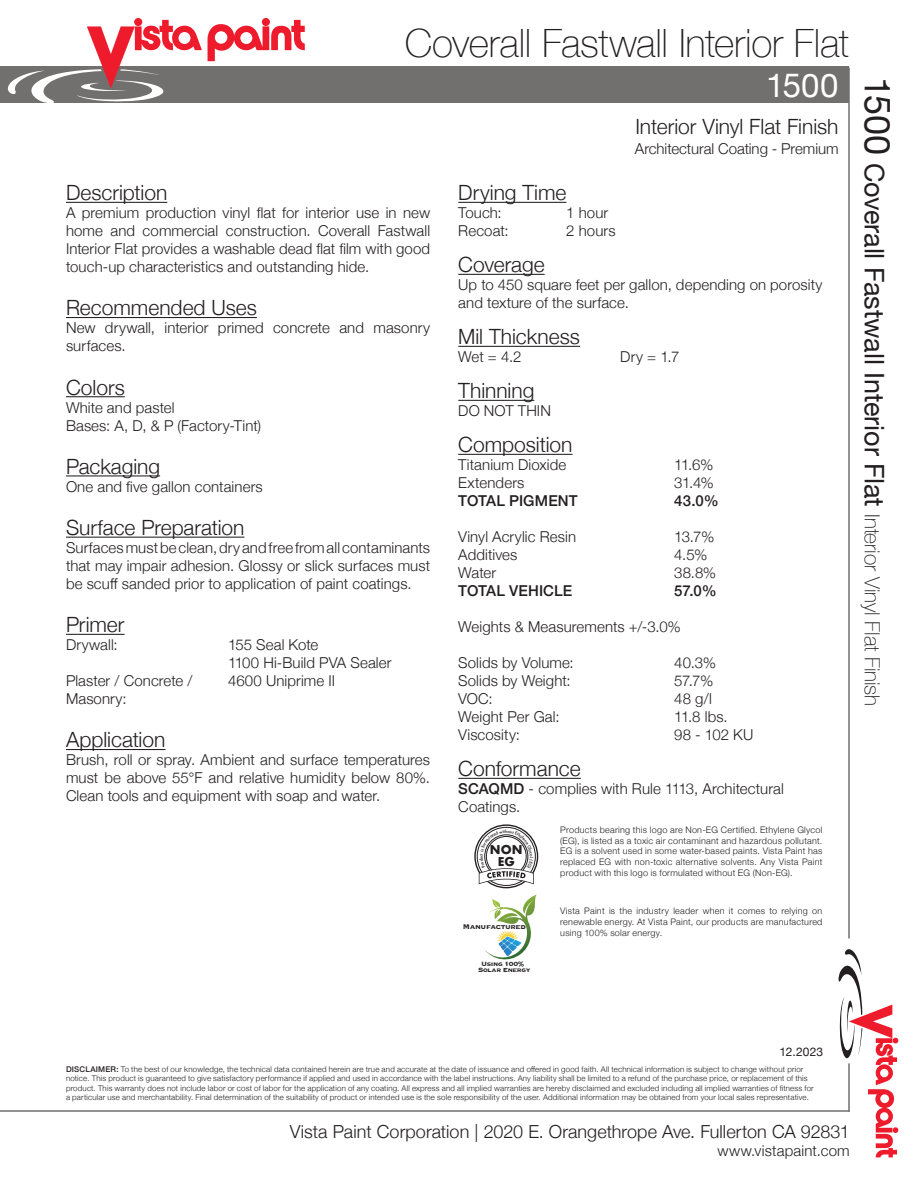
<style>
.page{position:relative;width:918px;height:1188px;background:#fff}
.page>*{position:absolute;margin:0;border:0;box-sizing:border-box;transform-origin:0 0}
.t1{font:100 39px "Helvetica Neue";letter-spacing:-.01em;color:#231f20}
.t2{font:33px "Helvetica Neue";color:#fff}
.t3{font:27px "Helvetica Neue";letter-spacing:-.005em;color:#231f20}
.t4{font:300 21px "Helvetica Neue";color:#231f20}
.t5{font:300 18px "Helvetica Neue";letter-spacing:.005em;color:#231f20}
.t6{font:300 15px/18px "Helvetica Neue";letter-spacing:.005em;color:#231f20;text-align:justify}
.t7{font:500 15px "Helvetica Neue";letter-spacing:.005em;color:#231f20}
.t8{font:12px "Helvetica Neue";letter-spacing:.005em;color:#231f20}
.t9{font:700 11.85px/11.4px "Futura";color:#231f20;text-align:center}
.t10{font:300 9px/10.8px "Helvetica Neue";letter-spacing:.03em;color:#231f20;text-align:justify}
.t11{font:700 8.85px "Copperplate";letter-spacing:-.05em;color:#231f20}
.t12{font:700 8.7px "Copperplate";letter-spacing:-.05em;color:#231f20}
.t13{font:700 7.95px/6.3px "Copperplate";letter-spacing:-.05em;color:#231f20;text-align:center}
.t14{font:300 7.8px/9.4px "Helvetica Neue";letter-spacing:.025em;color:#231f20}
.t15{font:500 4.35px "Futura";color:#231f20}
.s1{font-size:36px}
.s2{font-weight:100;font-size:21px}
.s3{font-weight:500}
</style>
<div class="page">
<hr style="left:458px;top:202px;width:108px;height:1px;background:#231f20">
<hr style="left:458px;top:274px;width:87px;height:1px;background:#231f20">
<hr style="left:458px;top:346px;width:122px;height:1px;background:#231f20">
<hr style="left:458px;top:400px;width:76px;height:1px;background:#231f20">
<hr style="left:458px;top:454px;width:115px;height:1px;background:#231f20">
<hr style="left:458px;top:778px;width:123px;height:1px;background:#231f20">
<div style="left:0;top:66px;width:849px;height:37px;background:#71706e"></div>
<svg style="left:208px;top:20px;width:97px;height:41px"></svg>
<svg style="left:8px;top:20px;width:194px;height:83px"></svg>
<svg style="left:839px;top:949px;width:59px;height:208px"></svg>
<hr style="left:848px;top:68px;width:2px;height:871px;background:#71706e">
<hr style="left:0;top:1110px;width:850px;height:2px;background:#71706e">
<hr style="left:848px;top:1063px;width:2px;height:49px;background:#71706e">
<hr style="left:66px;top:202px;width:101px;height:1px;background:#231f20">
<hr style="left:66px;top:317px;width:191px;height:1px;background:#231f20">
<hr style="left:66px;top:396px;width:59px;height:1px;background:#231f20">
<hr style="left:66px;top:475px;width:94px;height:1px;background:#231f20">
<hr style="left:66px;top:537px;width:178px;height:1px;background:#231f20">
<hr style="left:66px;top:634px;width:59px;height:1px;background:#231f20">
<hr style="left:66px;top:749px;width:100px;height:1px;background:#231f20">
<svg style="left:484px;top:894px;width:53px;height:66px"></svg>
<div style="left:460px;top:924px;width:66px;height:8px;background:#fff;border-radius:3px"></div>
<div style="left:474px;top:824px;width:64px;height:64px;border:1px solid #231f20;border-radius:50%"></div>
<div style="left:477px;top:827px;width:59px;height:59px;border:1px solid #231f20;border-radius:50%"></div>
<svg style="left:479px;top:830px;width:55px;height:54px"></svg>
<p class="t1" style="left:405px;top:13px;width:446px">Coverall Fastwall Interior Flat</p>
<p class="t2" style="left:766px;top:62px;width:74px">1500</p>
<p class="t3" style="left:894px;top:77px;width:631px;rotate:90deg"><span class="s1">1500</span> Coverall Fastwall Interior Flat <span class="s2">Interior Vinyl Flat Finish</span></p>
<p class="t4" style="left:635px;top:110px;width:205px">Interior Vinyl Flat Finish</p>
<p class="t6" style="left:635px;top:139px;width:205px">Architectural Coating - Premium</p>
<p class="t4" style="left:66px;top:176px;width:103px">Description</p>
<p class="t6" style="left:66px;top:203px;width:366px">A premium production vinyl flat for interior use in new home and commercial construction. Coverall Fastwall Interior Flat provides a washable dead flat film with good</p>
<p class="t6" style="left:66px;top:257px;width:305px">touch-up characteristics and outstanding hide.</p>
<p class="t4" style="left:66px;top:291px;width:192px">Recommended Uses</p>
<p class="t6" style="left:66px;top:318px;width:366px">New drywall, interior primed concrete and masonry surfaces.</p>
<p class="t4" style="left:66px;top:370px;width:60px">Colors</p>
<p class="t6" style="left:66px;top:397px;width:110px">White and pastel</p>
<p class="t6" style="left:66px;top:415px;width:197px">Bases: A, D, &amp; P (Factory-Tint)</p>
<p class="t4" style="left:66px;top:449px;width:96px">Packaging</p>
<p class="t6" style="left:66px;top:476px;width:198px">One and five gallon containers</p>
<p class="t4" style="left:66px;top:511px;width:180px">Surface Preparation</p>
<p class="t6" style="left:66px;top:538px;width:366px">Surfaces must be clean, dry and free from all contaminants that may impair adhesion. Glossy or slick surfaces must be scuff sanded prior to application of paint coatings.</p>
<p class="t4" style="left:66px;top:608px;width:60px">Primer</p>
<p class="t6" style="left:66px;top:635px;width:53px">Drywall:</p>
<p class="t6" style="left:228px;top:635px;width:92px">155 Seal Kote</p>
<p class="t6" style="left:228px;top:653px;width:165px">1100 Hi-Build PVA Sealer</p>
<p class="t6" style="left:66px;top:671px;width:128px">Plaster / Concrete /</p>
<p class="t6" style="left:228px;top:671px;width:109px">4600 Uniprime II</p>
<p class="t6" style="left:66px;top:689px;width:62px">Masonry:</p>
<p class="t4" style="left:66px;top:723px;width:101px">Application</p>
<p class="t6" style="left:66px;top:750px;width:366px">Brush, roll or spray. Ambient and surface temperatures must be above 55°F and relative humidity below 80%.<br>Clean tools and equipment with soap and water.</p>
<p class="t4" style="left:458px;top:176px;width:110px">Drying Time</p>
<p class="t6" style="left:458px;top:203px;width:45px">Touch:</p>
<p class="t6" style="left:566px;top:203px;width:44px">1 hour</p>
<p class="t6" style="left:458px;top:221px;width:52px">Recoat:</p>
<p class="t6" style="left:566px;top:221px;width:51px">2 hours</p>
<p class="t4" style="left:458px;top:248px;width:88px">Coverage</p>
<p class="t6" style="left:458px;top:275px;width:366px">Up to 450 square feet per gallon, depending on porosity and texture of the surface.</p>
<p class="t4" style="left:458px;top:320px;width:123px">Mil Thickness</p>
<p class="t6" style="left:458px;top:347px;width:65px">Wet = 4.2</p>
<p class="t6" style="left:620px;top:347px;width:61px">Dry = 1.7</p>
<p class="t4" style="left:458px;top:374px;width:78px">Thinning</p>
<p class="t6" style="left:458px;top:401px;width:94px">DO NOT THIN</p>
<p class="t4" style="left:458px;top:428px;width:116px">Composition</p>
<p class="t6" style="left:458px;top:455px;width:110px">Titanium Dioxide</p>
<p class="t6" style="left:674px;top:455px;width:41px">11.6%</p>
<p class="t6" style="left:458px;top:473px;width:68px">Extenders</p>
<p class="t6" style="left:674px;top:473px;width:41px">31.4%</p>
<p class="t7" style="left:458px;top:489px;width:121px">TOTAL PIGMENT</p>
<p class="t7" style="left:674px;top:489px;width:46px">43.0%</p>
<p class="t6" style="left:458px;top:527px;width:119px">Vinyl Acrylic Resin</p>
<p class="t6" style="left:674px;top:527px;width:42px">13.7%</p>
<p class="t6" style="left:458px;top:545px;width:61px">Additives</p>
<p class="t6" style="left:674px;top:545px;width:35px">4.5%</p>
<p class="t6" style="left:458px;top:563px;width:39px">Water</p>
<p class="t6" style="left:674px;top:563px;width:44px">38.8%</p>
<p class="t7" style="left:458px;top:579px;width:116px">TOTAL VEHICLE</p>
<p class="t7" style="left:674px;top:579px;width:44px">57.0%</p>
<p class="t6" style="left:458px;top:617px;width:224px">Weights &amp; Measurements +/-3.0%</p>
<p class="t6" style="left:458px;top:653px;width:117px">Solids by Volume:</p>
<p class="t6" style="left:674px;top:653px;width:43px">40.3%</p>
<p class="t6" style="left:458px;top:671px;width:114px">Solids by Weight:</p>
<p class="t6" style="left:674px;top:671px;width:41px">57.7%</p>
<p class="t6" style="left:458px;top:689px;width:36px">VOC:</p>
<p class="t6" style="left:674px;top:689px;width:39px">48 g/l</p>
<p class="t6" style="left:458px;top:707px;width:103px">Weight Per Gal:</p>
<p class="t6" style="left:674px;top:707px;width:55px">11.8 lbs.</p>
<p class="t6" style="left:458px;top:725px;width:63px">Viscosity:</p>
<p class="t6" style="left:674px;top:725px;width:81px">98 - 102 KU</p>
<p class="t4" style="left:458px;top:752px;width:124px">Conformance</p>
<p class="t6" style="left:458px;top:779px;width:327px"><span class="s3">SCAQMD</span> - complies with Rule 1113, Architectural</p>
<p class="t6" style="left:458px;top:797px;width:64px">Coatings.</p>
<p class="t15" style="left:505px;top:828px;width:4px">h</p>
<p class="t9" style="left:490px;top:844px;width:34px">NON<br>EG</p>
<p class="t11" style="left:462px;top:921px;width:65px">Manufactured</p>
<p class="t13" style="left:478px;top:960px;width:54px">Using 100%<br>Solar Energy</p>
<p class="t12" style="left:463px;top:921px;width:64px">Manufactured</p>
<p class="t10" style="left:560px;top:823px;width:264px">Products bearing this logo are Non-EG Certified. Ethylene Glycol (EG), is listed as a toxic air contaminant and hazardous pollutant.<br>EG is a solvent used in some water-based paints. Vista Paint has replaced EG with non-toxic alternative solvents. Any Vista Paint product with this logo is formulated without EG (Non-EG).</p>
<p class="t10" style="left:560px;top:905px;width:264px">Vista Paint is the industry leader when it comes to relying on renewable energy. At Vista Paint, our products are manufactured using 100% solar energy.</p>
<p class="t8" style="left:780px;top:1043px;width:45px">12.2023</p>
<p class="t14" style="left:66px;top:1064px;width:749px"><span class="s3">DISCLAIMER:</span> To the best of our knowledge, the technical data contained herein are true and accurate at the date of issuance and offered in good faith. All technical information is subject to change without prior notice. This product is guaranteed to give satisfactory performance if applied and used in accordance with the label instructions. Any liability shall be limited to a refund of the purchase price, or replacement of this product. This warranty does not include labor or cost of labor for the application of any coating. All express and all implied warranties are hereby disclaimed and excluded including all implied warranties of fitness for</p>
<p class="t14" style="left:66px;top:1092px;width:744px">a particular use and merchantability. Final determination of the suitability of product or intended use is the sole responsibility of the user. Additional information may be obtained from your local sales representative.</p>
<p class="t5" style="left:290px;top:1117px;width:561px">Vista Paint Corporation | 2020 E. Orangethrope Ave. Fullerton CA 92831</p>
<p class="t6" style="left:718px;top:1140px;width:134px">www.vistapaint.com</p>
</div>
